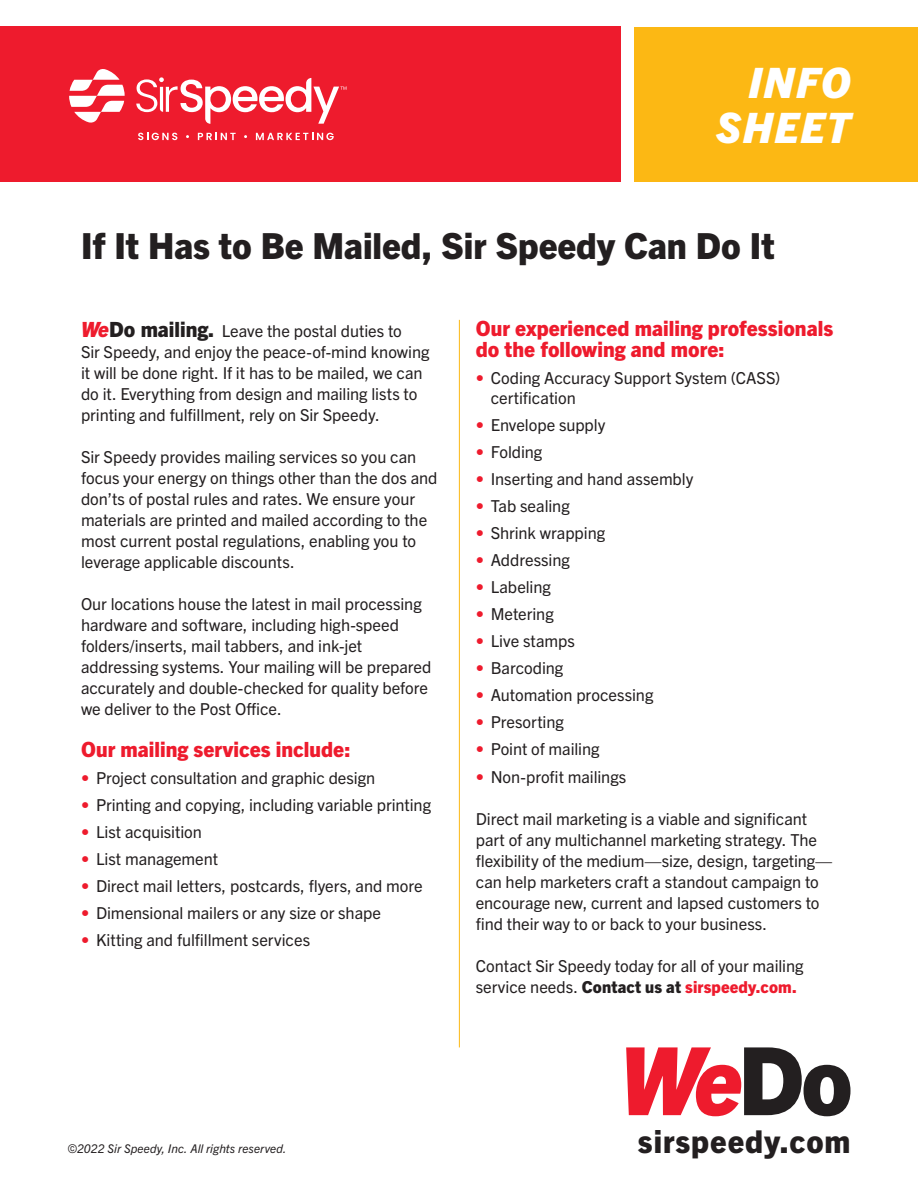
<style>
.page{position:relative;width:918px;height:1188px;background:#fff}
.page>*{position:absolute;margin:0;border:0;box-sizing:border-box;transform-origin:0 0}
.body_copy{font:italic 800 42px "Trade Gothic Next LT Pro";letter-spacing:.035em;color:#fff}
.body_copy-2{font:800 36px "Trade Gothic Next LT Pro";color:#231f20}
.body_copy-3{font:800 31.5px "Trade Gothic Next LT Pro";letter-spacing:.03em;color:#231f20}
.subhead{font:800 21px/21px "Trade Gothic Next LT Pro";color:#ee1b2d}
.Body_Copy{font:16.5px/21px "Trade Gothic Next LT Pro";letter-spacing:-.005em;color:#231f20}
.body_copy-4{font:italic 12px "Trade Gothic Next LT Pro";letter-spacing:.005em;color:#231f20}
.s1{font-weight:800;font-style:italic;font-size:21px;color:#ee1b2d}
.s2{font-weight:800;font-size:21px}
.s3{font-weight:800;color:#ee1b2d}
.s4{font-weight:800}
</style>
<div class="page">
<div style="left:634px;top:27px;width:284px;height:154px;background:#fcb814"></div>
<div style="left:0;top:26px;width:621px;height:155px;background:#ee1b2d"></div>
<hr style="left:459px;top:320px;width:1px;height:727px;background:#fcb814">
<svg style="left:626px;top:1047px;width:224px;height:69px"></svg>
<svg style="left:69px;top:69px;width:56px;height:54px"></svg>
<svg style="left:138px;top:133px;width:39px;height:7px"></svg>
<svg style="left:198px;top:133px;width:38px;height:7px"></svg>
<svg style="left:256px;top:133px;width:78px;height:7px"></svg>
<svg style="left:136px;top:77px;width:210px;height:47px"></svg>
<p class="body_copy" style="left:748px;top:53px;width:104px">INFO</p>
<p class="body_copy" style="left:716px;top:98px;width:136px">SHEET</p>
<p class="body_copy-2" style="left:81px;top:221px;width:695px">If It Has to Be Mailed, Sir Speedy Can Do It</p>
<p class="Body_Copy" style="left:81px;top:319px;width:350px"><span class="s1">We</span><span class="s2">Do mailing.</span> Leave the postal duties to<br>Sir Speedy, and enjoy the peace-of-mind knowing it will be done right. If it has to be mailed, we can do it. Everything from design and mailing lists to printing and fulfillment, rely on Sir Speedy.</p>
<p class="Body_Copy" style="left:81px;top:445px;width:358px">Sir Speedy provides mailing services so you can focus your energy on things other than the dos and don’ts of postal rules and rates. We ensure your materials are printed and mailed according to the most current postal regulations, enabling you to leverage applicable discounts.</p>
<p class="Body_Copy" style="left:81px;top:592px;width:352px">Our locations house the latest in mail processing hardware and software, including high-speed folders/inserts, mail tabbers, and ink-jet addressing systems. Your mailing will be prepared accurately and double-checked for quality before we deliver to the Post Office.</p>
<p class="subhead" style="left:81px;top:737px;width:271px">Our mailing services include:</p>
<p class="Body_Copy" style="left:81px;top:766px;width:296px"><span class="s3">•</span> Project consultation and graphic design</p>
<p class="Body_Copy" style="left:81px;top:793px;width:352px"><span class="s3">•</span> Printing and copying, including variable printing</p>
<p class="Body_Copy" style="left:81px;top:820px;width:122px"><span class="s3">•</span> List acquisition</p>
<p class="Body_Copy" style="left:81px;top:847px;width:139px"><span class="s3">•</span> List management</p>
<p class="Body_Copy" style="left:81px;top:874px;width:343px"><span class="s3">•</span> Direct mail letters, postcards, flyers, and more</p>
<p class="Body_Copy" style="left:81px;top:901px;width:301px"><span class="s3">•</span> Dimensional mailers or any size or shape</p>
<p class="Body_Copy" style="left:81px;top:929px;width:231px"><span class="s3">•</span> Kitting and fulfillment services</p>
<p class="subhead" style="left:476px;top:317px;width:359px">Our experienced mailing professionals do the following and more:</p>
<p class="Body_Copy" style="left:491px;top:367px;width:291px;line-height:20.2px;text-indent:-15px"><span class="s3">•</span> Coding Accuracy Support System (CASS) certification</p>
<p class="Body_Copy" style="left:476px;top:414px;width:131px"><span class="s3">•</span> Envelope supply</p>
<p class="Body_Copy" style="left:476px;top:441px;width:68px"><span class="s3">•</span> Folding</p>
<p class="Body_Copy" style="left:476px;top:468px;width:219px"><span class="s3">•</span> Inserting and hand assembly</p>
<p class="Body_Copy" style="left:476px;top:495px;width:96px"><span class="s3">•</span> Tab sealing</p>
<p class="Body_Copy" style="left:476px;top:522px;width:131px"><span class="s3">•</span> Shrink wrapping</p>
<p class="Body_Copy" style="left:476px;top:549px;width:96px"><span class="s3">•</span> Addressing</p>
<p class="Body_Copy" style="left:476px;top:576px;width:77px"><span class="s3">•</span> Labeling</p>
<p class="Body_Copy" style="left:476px;top:603px;width:80px"><span class="s3">•</span> Metering</p>
<p class="Body_Copy" style="left:476px;top:630px;width:101px"><span class="s3">•</span> Live stamps</p>
<p class="Body_Copy" style="left:476px;top:657px;width:89px"><span class="s3">•</span> Barcoding</p>
<p class="Body_Copy" style="left:476px;top:684px;width:179px"><span class="s3">•</span> Automation processing</p>
<p class="Body_Copy" style="left:476px;top:711px;width:90px"><span class="s3">•</span> Presorting</p>
<p class="Body_Copy" style="left:476px;top:738px;width:125px"><span class="s3">•</span> Point of mailing</p>
<p class="Body_Copy" style="left:476px;top:765px;width:152px"><span class="s3">•</span> Non-profit mailings</p>
<p class="Body_Copy" style="left:476px;top:807px;width:358px">Direct mail marketing is a viable and significant part of any multichannel marketing strategy. The flexibility of the medium—size, design, targeting— can help marketers craft a standout campaign to encourage new, current and lapsed customers to find their way to or back to your business.</p>
<p class="Body_Copy" style="left:476px;top:954px;width:329px">Contact Sir Speedy today for all of your mailing service needs. <span class="s4">Contact us at</span> <span class="s3">sirspeedy.com.</span></p>
<p class="body_copy-4" style="left:68px;top:1140px;width:221px">©2022 Sir Speedy, Inc. All rights reserved.</p>
<p class="body_copy-3" style="left:638px;top:1120px;width:214px">sirspeedy.com</p>
</div>
